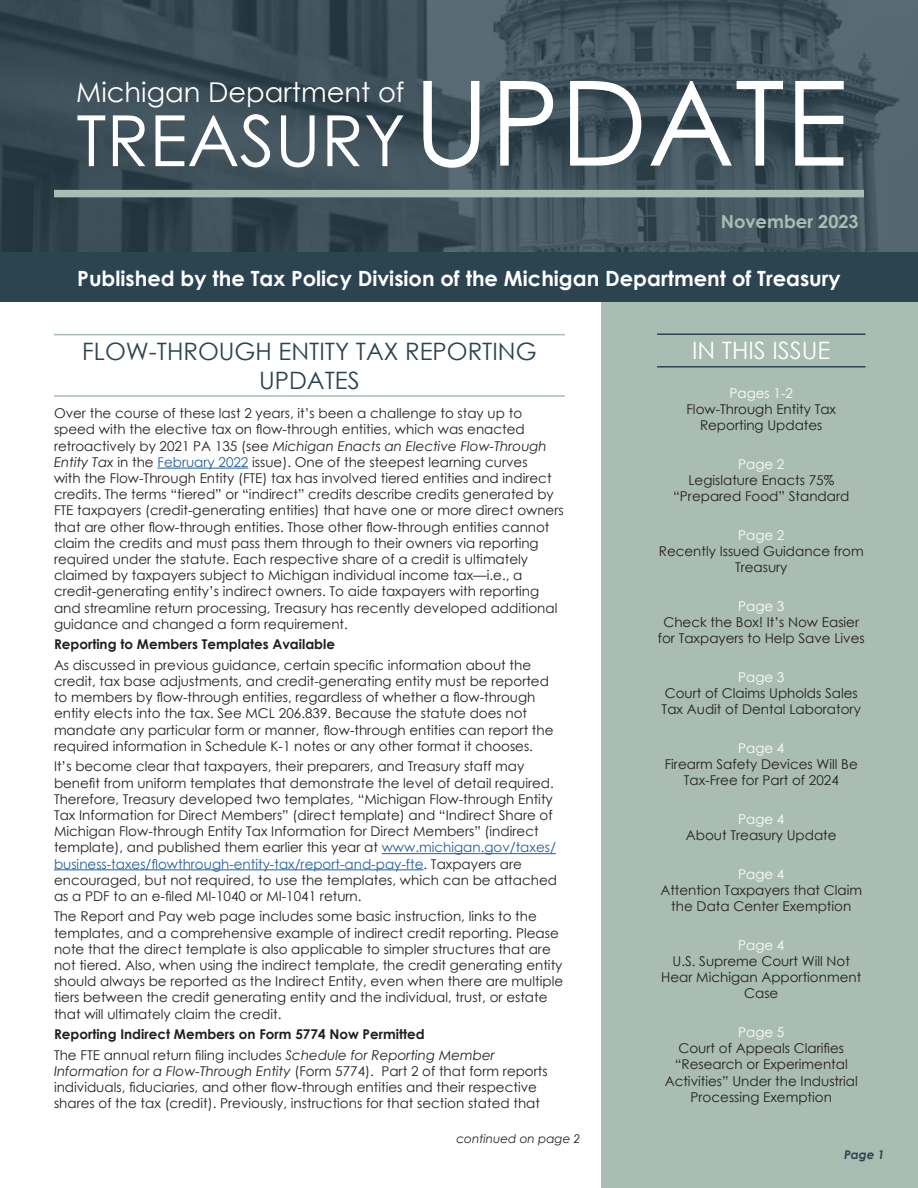
<style>
.page{position:relative;width:918px;height:1188px;background:#fff}
.page>*{position:absolute;margin:0;border:0;box-sizing:border-box;transform-origin:0 0}
.t1{font:117.9px "Century Gothic";color:#fff}
.t2{font:70.65px "Century Gothic";color:#fff}
.t3{font:27.3px "Century Gothic";color:#fff}
.t4{font:24px/28.8px "Century Gothic";color:#2c4350;text-align:center}
.t5{font:24px "Century Gothic";color:#fff}
.t6{font:700 21px "Century Gothic";color:#fff}
.t7{font:700 18px "Century Gothic";color:#a9bdb2}
.t8{font:13.5px/16.2px "Century Gothic";color:#231f20;text-align:center}
.t9{font:700 13.5px/20.5px "Century Gothic";color:#231f20}
.t10{font:13.5px "Century Gothic";color:#fff}
.t11{font:italic 12px "Century Gothic";color:#231f20}
.t12{font:italic 700 12px "Century Gothic";color:#2c4350}
.s1{font-style:italic}
.s2{color:#215e9e}
.s3{font-weight:400}
.s4{font-weight:400;font-style:italic}
</style>
<div class="page">
<div style="left:602px;top:294px;width:316px;height:894px;background:#a9bdb2"></div>
<svg style="left:0;top:0;width:918px;height:252px;background:#3e505a"></svg>
<div style="left:54px;top:190px;width:810px;height:7px;background:#a9bdb2"></div>
<div style="left:0;top:252px;width:918px;height:50px;background:#2c4350"></div>
<hr style="left:657px;top:333px;width:209px;height:2px;background:#2c4350">
<hr style="left:657px;top:366px;width:209px;height:2px;background:#2c4350">
<hr style="left:54px;top:334px;width:511px;height:1px;background:#a9bdb2">
<hr style="left:54px;top:395px;width:511px;height:2px;background:#a9bdb2">
<hr style="left:157px;top:468px;width:91px;height:1px;background:#215e9e">
<hr style="left:382px;top:853px;width:174px;height:1px;background:#215e9e">
<hr style="left:54px;top:869px;width:370px;height:1px;background:#215e9e">
<h3 class="t3" style="left:76px;top:73px;width:330px">Michigan Department of</h3>
<h2 class="t2" style="left:76px;top:91px;width:331px">TREASURY</h2>
<h1 class="t1" style="left:413px;top:41px;width:437px">UPDATE</h1>
<h3 class="t7" style="left:721px;top:208px;width:139px">November 2023</h3>
<h3 class="t6" style="left:77px;top:262px;width:765px">Published by the Tax Policy Division of the Michigan Department of Treasury</h3>
<h3 class="t4" style="left:82px;top:336px;width:456px">FLOW-THROUGH ENTITY TAX REPORTING<br>UPDATES</h3>
<p class="t8" style="left:54px;top:405px;width:511px;text-align:left">Over the course of these last 2 years, it’s been a challenge to stay up to speed with the elective tax on flow-through entities, which was enacted retroactively by 2021 PA 135 (see <span class="s1">Michigan Enacts an Elective Flow-Through Entity Tax</span> in the <span class="s2">February 2022</span> issue). One of the steepest learning curves<br>with the Flow-Through Entity (FTE) tax has involved tiered entities and indirect credits. The terms “tiered” or “indirect” credits describe credits generated by FTE taxpayers (credit-generating entities) that have one or more direct owners that are other flow-through entities. Those other flow-through entities cannot claim the credits and must pass them through to their owners via reporting required under the statute. Each respective share of a credit is ultimately claimed by taxpayers subject to Michigan individual income tax—i.e., a credit-generating entity’s indirect owners. To aide taxpayers with reporting and streamline return processing, Treasury has recently developed additional guidance and changed a form requirement.</p>
<p class="t9" style="left:54px;top:634px;width:283px">Reporting to Members Templates Available</p>
<p class="t8" style="left:54px;top:657px;width:501px;text-align:left">As discussed in previous guidance, certain specific information about the credit, tax base adjustments, and credit-generating entity must be reported to members by flow-through entities, regardless of whether a flow-through entity elects into the tax. See MCL 206.839. Because the statute does not mandate any particular form or manner, flow-through entities can report the required information in Schedule K-1 notes or any other format it chooses.</p>
<p class="t8" style="left:54px;top:758px;width:505px;text-align:left">It’s become clear that taxpayers, their preparers, and Treasury staff may benefit from uniform templates that demonstrate the level of detail required.<br>Therefore, Treasury developed two templates, “Michigan Flow-through Entity Tax Information for Direct Members” (direct template) and “Indirect Share of Michigan Flow-through Entity Tax Information for Direct Members” (indirect template), and published them earlier this year at <span class="s2">www.michigan.gov/taxes/ business-taxes/flowthrough-entity-tax/report-and-pay-fte</span>. Taxpayers are encouraged, but not required, to use the templates, which can be attached as a PDF to an e-filed MI-1040 or MI-1041 return.</p>
<p class="t8" style="left:54px;top:908px;width:511px;text-align:left">The Report and Pay web page includes some basic instruction, links to the templates, and a comprehensive example of indirect credit reporting. Please note that the direct template is also applicable to simpler structures that are not tiered. Also, when using the indirect template, the credit generating entity should always be reported as the Indirect Entity, even when there are multiple tiers between the credit generating entity and the individual, trust, or estate that will ultimately claim the credit.</p>
<p class="t9" style="left:54px;top:1023px;width:442px">Reporting Indirect Members on Form 5774 Now Permitted<br><span class="s3">The FTE annual return filing includes</span> <span class="s4">Schedule for Reporting Member</span></p>
<p class="t8" style="left:54px;top:1063px;width:495px;text-align:left"><span class="s1">Information for a Flow-Through Entity</span> (Form 5774). Part 2 of that form reports individuals, fiduciaries, and other flow-through entities and their respective shares of the tax (credit). Previously, instructions for that section stated that</p>
<p class="t11" style="left:456px;top:1130px;width:126px">continued on page 2</p>
<h3 class="t5" style="left:692px;top:334px;width:140px">IN THIS ISSUE</h3>
<p class="t10" style="left:730px;top:384px;width:65px">Pages 1-2</p>
<p class="t8" style="left:686px;top:401px;width:151px">Flow-Through Entity Tax<br>Reporting Updates</p>
<p class="t10" style="left:738px;top:455px;width:48px">Page 2</p>
<p class="t8" style="left:673px;top:472px;width:178px">Legislature Enacts 75% “Prepared Food” Standard</p>
<p class="t10" style="left:738px;top:526px;width:48px">Page 2</p>
<p class="t8" style="left:659px;top:543px;width:206px">Recently Issued Guidance from<br>Treasury</p>
<p class="t10" style="left:738px;top:597px;width:48px">Page 3</p>
<p class="t8" style="left:658px;top:614px;width:208px">Check the Box! It’s Now Easier for Taxpayers to Help Save Lives</p>
<p class="t10" style="left:738px;top:668px;width:48px">Page 3</p>
<p class="t8" style="left:662px;top:685px;width:201px;text-align:left">Court of Claims Upholds Sales<br>Tax Audit of Dental Laboratory</p>
<p class="t10" style="left:738px;top:739px;width:48px">Page 4</p>
<p class="t8" style="left:665px;top:756px;width:195px">Firearm Safety Devices Will Be<br>Tax-Free for Part of 2024</p>
<p class="t10" style="left:738px;top:810px;width:48px">Page 4</p>
<p class="t8" style="left:686px;top:827px;width:152px">About Treasury Update</p>
<p class="t10" style="left:738px;top:864px;width:48px">Page 4</p>
<p class="t8" style="left:660px;top:882px;width:203px">Attention Taxpayers that Claim the Data Center Exemption</p>
<p class="t10" style="left:738px;top:935px;width:48px">Page 4</p>
<p class="t8" style="left:661px;top:953px;width:201px">U.S. Supreme Court Will Not<br>Hear Michigan Apportionment<br>Case</p>
<p class="t10" style="left:738px;top:1023px;width:48px">Page 5</p>
<p class="t8" style="left:665px;top:1040px;width:195px">Court of Appeals Clarifies “Research or Experimental<br>Activities” Under the Industrial<br>Processing Exemption</p>
<p class="t12" style="left:844px;top:1146px;width:42px">Page 1</p>
</div>
